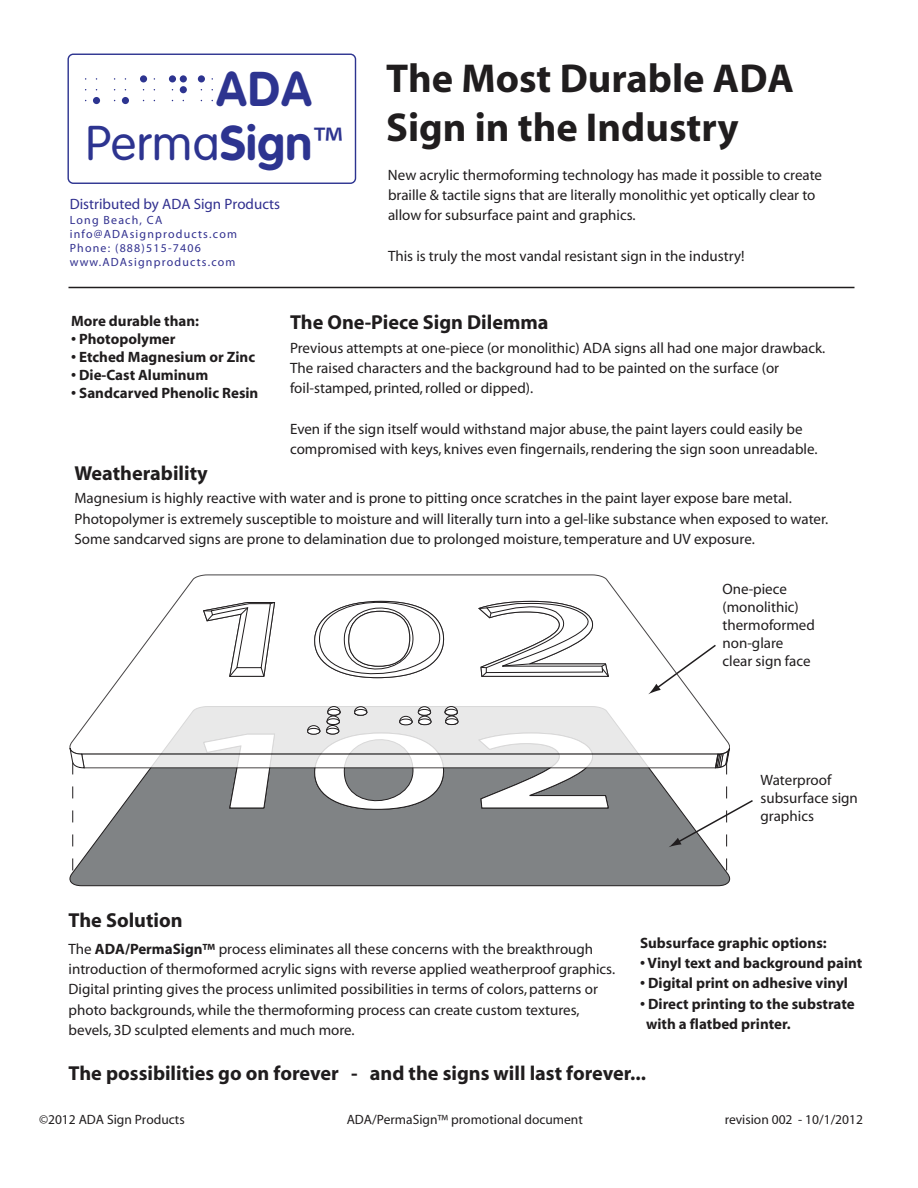
<style>
.page{position:relative;width:918px;height:1188px;background:#fff}
.page>*{position:absolute;margin:0;border:0;box-sizing:border-box;transform-origin:0 0}
.t1{font:300 48px "VAG Rounded";letter-spacing:.01em;color:#2d3490}
.t2{font:700 48px "VAG Rounded";color:#2d3490}
.t3{font:700 40.5px/48.6px "Myriad";color:#201d1e}
.t4{font:700 20.25px "Myriad";color:#201d1e}
.t5{font:15px/20.2px "Myriad";color:#201d1e}
.t6{font:700 15px/20.2px "Myriad";color:#201d1e}
.t7{font:15px "Myriad";color:#31308f}
.t8{font:13.5px "Myriad";color:#201d1e}
.t9{font:11.85px/14.2px "Myriad";letter-spacing:.1em;color:#31308f}
.s1{font-weight:700}
.s2{font-family:"Myriad Pro";font-weight:400}
</style>
<div class="page">
<svg style="left:69px;top:880px;width:661px;height:6px;background:#757779"></svg>
<svg style="left:98px;top:575px;width:604px;height:131px"></svg>
<svg style="left:314px;top:593px;width:153px;height:104px"></svg>
<svg style="left:203px;top:602px;width:72px;height:75px"></svg>
<svg style="left:478px;top:601px;width:131px;height:76px"></svg>
<svg style="left:648px;top:643px;width:68px;height:51px"></svg>
<svg style="left:69px;top:706px;width:684px;height:174px"></svg>
<hr style="left:69px;top:287px;width:786px;height:1px;background:#201d1e">
<svg style="left:85px;top:75px;width:128px;height:29px"></svg>
<div style="left:67px;top:54px;width:289px;height:130px;border:1px solid #2d3490;border-radius:5px"></div>
<h1 class="t2" style="left:217px;top:61px;width:97px">ADA</h1>
<h1 class="t1" style="left:86px;top:116px;width:258px">Perma<span class="s1">Sign</span><span class="s2">™</span></h1>
<p class="t7" style="left:70px;top:197px;width:212px">Distributed by ADA Sign Products</p>
<p class="t9" style="left:70px;top:213px;width:169px">Long Beach, CA info@ADAsignproducts.com<br>Phone: (888)515-7406 www.ADAsignproducts.com</p>
<h2 class="t3" style="left:386px;top:56px;width:409px">The Most Durable ADA<br>Sign in the Industry</h2>
<p class="t5" style="left:388px;top:165px;width:436px">New acrylic thermoforming technology has made it possible to create braille &amp; tactile signs that are literally monolithic yet optically clear to allow for subsurface paint and graphics.</p>
<p class="t5" style="left:388px;top:246px;width:358px">This is truly the most vandal resistant sign in the industry!</p>
<p class="t6" style="left:71px;top:311px;width:130px">More durable than:</p>
<p class="t6" style="left:71px;top:329px;width:106px">• Photopolymer</p>
<p class="t6" style="left:71px;top:347px;width:186px">• Etched Magnesium or Zinc</p>
<p class="t6" style="left:71px;top:365px;width:139px">• Die-Cast Aluminum</p>
<p class="t6" style="left:71px;top:383px;width:189px">• Sandcarved Phenolic Resin</p>
<h3 class="t4" style="left:290px;top:312px;width:260px">The One-Piece Sign Dilemma</h3>
<p class="t5" style="left:290px;top:338px;width:537px">Previous attempts at one-piece (or monolithic) ADA signs all had one major drawback.<br>The raised characters and the background had to be painted on the surface (or foil-stamped, printed,rolled or dipped).</p>
<p class="t5" style="left:290px;top:419px;width:529px">Even if the sign itself would withstand major abuse, the paint layers could easily be compromised with keys, knives even fingernails,rendering the sign soon unreadable.</p>
<h3 class="t4" style="left:74px;top:463px;width:135px">Weatherability</h3>
<p class="t5" style="left:74px;top:489px;width:755px">Magnesium is highly reactive with water and is prone to pitting once scratches in the paint layer expose bare metal.<br>Photopolymer is extremely susceptible to moisture and will literally turn into a gel-like substance when exposed to water.<br>Some sandcarved signs are prone to delamination due to prolonged moisture,temperature and UV exposure.</p>
<p class="t5" style="left:722px;top:581px;width:94px;line-height:18px">One-piece (monolithic) thermoformed non-glare clear sign face</p>
<p class="t5" style="left:761px;top:771px;width:99px;line-height:18px">Waterproof subsurface sign graphics</p>
<h3 class="t4" style="left:69px;top:910px;width:116px">The Solution</h3>
<p class="t5" style="left:69px;top:939px;width:548px">The <span class="s1">ADA/PermaSign™</span> process eliminates all these concerns with the breakthrough introduction of thermoformed acrylic signs with reverse applied weatherproof graphics.<br>Digital printing gives the process unlimited possibilities in terms of colors, patterns or photo backgrounds, while the thermoforming process can create custom textures, bevels, 3D sculpted elements and much more.</p>
<p class="t6" style="left:640px;top:933px;width:188px">Subsurface graphic options:</p>
<p class="t6" style="left:640px;top:953px;width:224px">• Vinyl text and background paint</p>
<p class="t6" style="left:640px;top:974px;width:209px">• Digital print on adhesive vinyl</p>
<p class="t6" style="left:646px;top:994px;width:210px;text-indent:-6px">• Direct printing to the substrate with a flatbed printer.</p>
<h3 class="t4" style="left:69px;top:1063px;width:579px">The possibilities go on forever - and the signs will last forever...</h3>
<p class="t8" style="left:39px;top:1112px;width:147px">©2012 ADA Sign Products</p>
<p class="t8" style="left:347px;top:1112px;width:238px">ADA/PermaSign™ promotional document</p>
<p class="t8" style="left:725px;top:1112px;width:140px">revision 002 - 10/1/2012</p>
</div>
